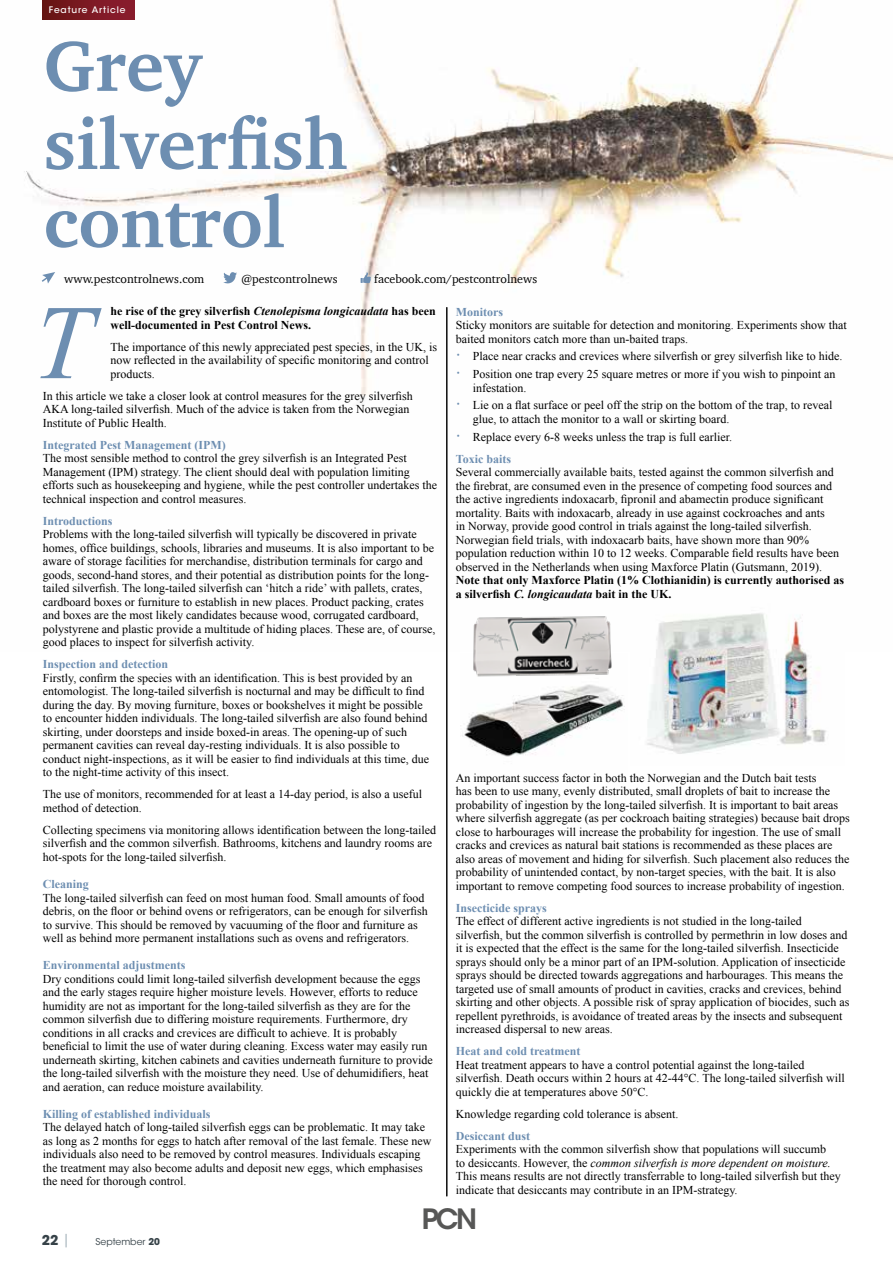
<style>
.page{position:relative;width:893px;height:1263px;background:#fff}
.page>*{position:absolute;margin:0;border:0;box-sizing:border-box;transform-origin:0 0}
.t1{font:italic 105.75px "Times New Roman";color:#6d8eb1}
.t2{font:700 72.75px/78.2px "Charter";color:#6d8eb1}
.t3{font:600 27.75px "ITC Avant Garde Std";color:#575756}
.t4{font:700 13.5px "ITC Avant Garde Pro";color:#364248}
.t5{font:12px/13.5px "Times New Roman";color:#000}
.t6{font:700 12px "Times New Roman";color:#6d8eb1}
.t7{font:700 12px/13.5px "Times New Roman";color:#000}
.t8{font:12px "Charter";color:#000}
.t9{font:9.3px "ITC Avant Garde Std";color:#364248}
.t10{font:500 9px "ITC Avant Garde Std";letter-spacing:.1em;color:#fff}
.s1{font-style:italic}
.s2{font-weight:700;font-size:15px;color:#6d8eb1}
.s3{font-family:"ITC Avant Garde Std";font-weight:400;color:#a5b3bb}
.s4{font-family:"ITC Avant Garde Pro";font-weight:700}
</style>
<div class="page">
<img style="left:24px;top:0;width:869px;height:652px">
<img style="left:462px;top:684px;width:163px;height:73px">
<img style="left:631px;top:598px;width:214px;height:156px">
<div style="left:43px;top:0;width:92px;height:20px;background:linear-gradient(to right,#681413,#8d1d30)"></div>
<hr style="left:447px;top:307px;width:1px;height:889px;background:#000">
<svg style="left:42px;top:272px;width:13px;height:12px"></svg>
<svg style="left:223px;top:272px;width:14px;height:11px"></svg>
<svg style="left:361px;top:272px;width:10px;height:11px"></svg>
<img style="left:472px;top:615px;width:140px;height:62px">
<p class="t10" style="left:49px;top:4px;width:78px">Feature Article</p>
<h2 class="t2" style="left:44px;top:26px;width:305px">Grey silverfish control</h2>
<p class="t8" style="left:64px;top:269px;width:142px">www.pestcontrolnews.com</p>
<p class="t8" style="left:241px;top:269px;width:98px">@pestcontrolnews</p>
<p class="t8" style="left:374px;top:269px;width:164px">facebook.com/pestcontrolnews</p>
<h1 class="t1" style="left:33px;top:270px;width:60px">T</h1>
<p class="t7" style="left:110px;top:304px;width:327px">he rise of the grey silverfish <span class="s1">Ctenolepisma longicaudata</span> has been well-documented in Pest Control News.</p>
<p class="t5" style="left:110px;top:340px;width:328px">The importance of this newly appreciated pest species, in the UK, is now reflected in the availability of specific monitoring and control products.</p>
<p class="t5" style="left:43px;top:389px;width:371px">In this article we take a closer look at control measures for the grey silverfish<br>AKA long-tailed silverfish. Much of the advice is taken from the Norwegian<br>Institute of Public Health.</p>
<p class="t6" style="left:43px;top:437px;width:184px">Integrated Pest Management (IPM)</p>
<p class="t5" style="left:43px;top:451px;width:396px">The most sensible method to control the grey silverfish is an Integrated Pest Management (IPM) strategy. The client should deal with population limiting efforts such as housekeeping and hygiene, while the pest controller undertakes the technical inspection and control measures.</p>
<p class="t6" style="left:43px;top:513px;width:71px">Introductions</p>
<p class="t5" style="left:43px;top:527px;width:394px">Problems with the long-tailed silverfish will typically be discovered in private homes, office buildings, schools, libraries and museums. It is also important to be aware of storage facilities for merchandise, distribution terminals for cargo and goods, second-hand stores, and their potential as distribution points for the long&shy;tailed silverfish. The long-tailed silverfish can ‘hitch a ride’ with pallets, crates, cardboard boxes or furniture to establish in new places. Product packing, crates and boxes are the most likely candidates because wood, corrugated cardboard, polystyrene and plastic provide a multitude of hiding places. These are, of course, good places to inspect for silverfish activity.</p>
<p class="t6" style="left:43px;top:656px;width:127px">Inspection and detection</p>
<p class="t5" style="left:43px;top:671px;width:388px">Firstly, confirm the species with an identification. This is best provided by an entomologist. The long-tailed silverfish is nocturnal and may be difficult to find during the day. By moving furniture, boxes or bookshelves it might be possible to encounter hidden individuals. The long-tailed silverfish are also found behind skirting, under doorsteps and inside boxed-in areas. The opening-up of such permanent cavities can reveal day-resting individuals. It is also possible to conduct night-inspections, as it will be easier to find individuals at this time, due to the night-time activity of this insect.</p>
<p class="t5" style="left:43px;top:787px;width:381px">The use of monitors, recommended for at least a 14-day period, is also a useful method of detection.</p>
<p class="t5" style="left:43px;top:823px;width:395px">Collecting specimens via monitoring allows identification between the long-tailed silverfish and the common silverfish. Bathrooms, kitchens and laundry rooms are hot-spots for the long-tailed silverfish.</p>
<p class="t6" style="left:43px;top:876px;width:48px">Cleaning</p>
<p class="t5" style="left:43px;top:890px;width:386px">The long-tailed silverfish can feed on most human food. Small amounts of food debris, on the floor or behind ovens or refrigerators, can be enough for silverfish to survive. This should be removed by vacuuming of the floor and furniture as well as behind more permanent installations such as ovens and refrigerators.</p>
<p class="t6" style="left:43px;top:957px;width:144px">Environmental adjustments</p>
<p class="t5" style="left:43px;top:971px;width:391px">Dry conditions could limit long-tailed silverfish development because the eggs and the early stages require higher moisture levels. However, efforts to reduce humidity are not as important for the long-tailed silverfish as they are for the common silverfish due to differing moisture requirements. Furthermore, dry conditions in all cracks and crevices are difficult to achieve. It is probably beneficial to limit the use of water during cleaning. Excess water may easily run underneath skirting, kitchen cabinets and cavities underneath furniture to provide the long-tailed silverfish with the moisture they need. Use of dehumidifiers, heat and aeration, can reduce moisture availability.</p>
<p class="t6" style="left:43px;top:1105px;width:169px">Killing of established individuals</p>
<p class="t5" style="left:43px;top:1120px;width:390px">The delayed hatch of long-tailed silverfish eggs can be problematic. It may take as long as 2 months for eggs to hatch after removal of the last female. These new individuals also need to be removed by control measures. Individuals escaping the treatment may also become adults and deposit new eggs, which emphasises the need for thorough control.</p>
<p class="t6" style="left:456px;top:303px;width:49px">Monitors</p>
<p class="t5" style="left:456px;top:318px;width:392px">Sticky monitors are suitable for detection and monitoring. Experiments show that baited monitors catch more than un-baited traps.</p>
<p class="t5" style="left:456px;top:347px;width:388px;line-height:17.7px"><span class="s2">·</span> Place near cracks and crevices where silverfish or grey silverfish like to hide. <span class="s2">·</span> Position one trap every 25 square metres or more if you wish to pinpoint an</p>
<p class="t5" style="left:456px;top:378px;width:378px;line-height:17.7px;text-indent:17px">infestation.<br><span class="s2">·</span> Lie on a flat surface or peel off the strip on the bottom of the trap, to reveal</p>
<p class="t5" style="left:456px;top:410px;width:278px;line-height:17.7px;text-align:right">glue, to attach the monitor to a wall or skirting board.<br><span class="s2">·</span> Replace every 6-8 weeks unless the trap is full earlier.</p>
<p class="t6" style="left:456px;top:450px;width:57px">Toxic baits</p>
<p class="t5" style="left:456px;top:465px;width:385px">Several commercially available baits, tested against the common silverfish and the firebrat, are consumed even in the presence of competing food sources and the active ingredients indoxacarb, fipronil and abamectin produce significant mortality. Baits with indoxacarb, already in use against cockroaches and ants<br>in Norway, provide good control in trials against the long-tailed silverfish.<br>Norwegian field trials, with indoxacarb baits, have shown more than 90% population reduction within 10 to 12 weeks. Comparable field results have been observed in the Netherlands when using Maxforce Platin (Gutsmann, 2019).</p>
<p class="t7" style="left:456px;top:573px;width:390px">Note that only Maxforce Platin (1% Clothianidin) is currently authorised as a silverfish <span class="s1">C. longicaudata</span> bait in the UK.</p>
<p class="t5" style="left:456px;top:771px;width:395px">An important success factor in both the Norwegian and the Dutch bait tests<br>has been to use many, evenly distributed, small droplets of bait to increase the probability of ingestion by the long-tailed silverfish. It is important to bait areas where silverfish aggregate (as per cockroach baiting strategies) because bait drops close to harbourages will increase the probability for ingestion. The use of small cracks and crevices as natural bait stations is recommended as these places are also areas of movement and hiding for silverfish. Such placement also reduces the probability of unintended contact, by non-target species, with the bait. It is also important to remove competing food sources to increase probability of ingestion.</p>
<p class="t6" style="left:456px;top:899px;width:92px">Insecticide sprays</p>
<p class="t5" style="left:456px;top:914px;width:395px">The effect of different active ingredients is not studied in the long-tailed silverfish, but the common silverfish is controlled by permethrin in low doses and it is expected that the effect is the same for the long-tailed silverfish. Insecticide sprays should only be a minor part of an IPM-solution. Application of insecticide sprays should be directed towards aggregations and harbourages. This means the targeted use of small amounts of product in cavities, cracks and crevices, behind skirting and other objects. A possible risk of spray application of biocides, such as repellent pyrethroids, is avoidance of treated areas by the insects and subsequent increased dispersal to new areas.</p>
<p class="t6" style="left:456px;top:1043px;width:126px">Heat and cold treatment</p>
<p class="t5" style="left:456px;top:1058px;width:390px">Heat treatment appears to have a control potential against the long-tailed silverfish. Death occurs within 2 hours at 42-44°C. The long-tailed silverfish will quickly die at temperatures above 50°C.</p>
<p class="t5" style="left:456px;top:1107px;width:224px">Knowledge regarding cold tolerance is absent.</p>
<p class="t6" style="left:456px;top:1127px;width:76px">Desiccant dust</p>
<p class="t5" style="left:456px;top:1142px;width:386px">Experiments with the common silverfish show that populations will succumb<br>to desiccants. However, the <span class="s1">common silverfish is more dependent on moisture.<br></span>This means results are not directly transferrable to long-tailed silverfish but they indicate that desiccants may contribute in an IPM-strategy.</p>
<p class="t4" style="left:42px;top:1231px;width:30px">22 <span class="s3">|</span></p>
<p class="t9" style="left:95px;top:1236px;width:66px">September <span class="s4">20</span></p>
<h3 class="t3" style="left:422px;top:1201px;width:57px">PCN</h3>
</div>
